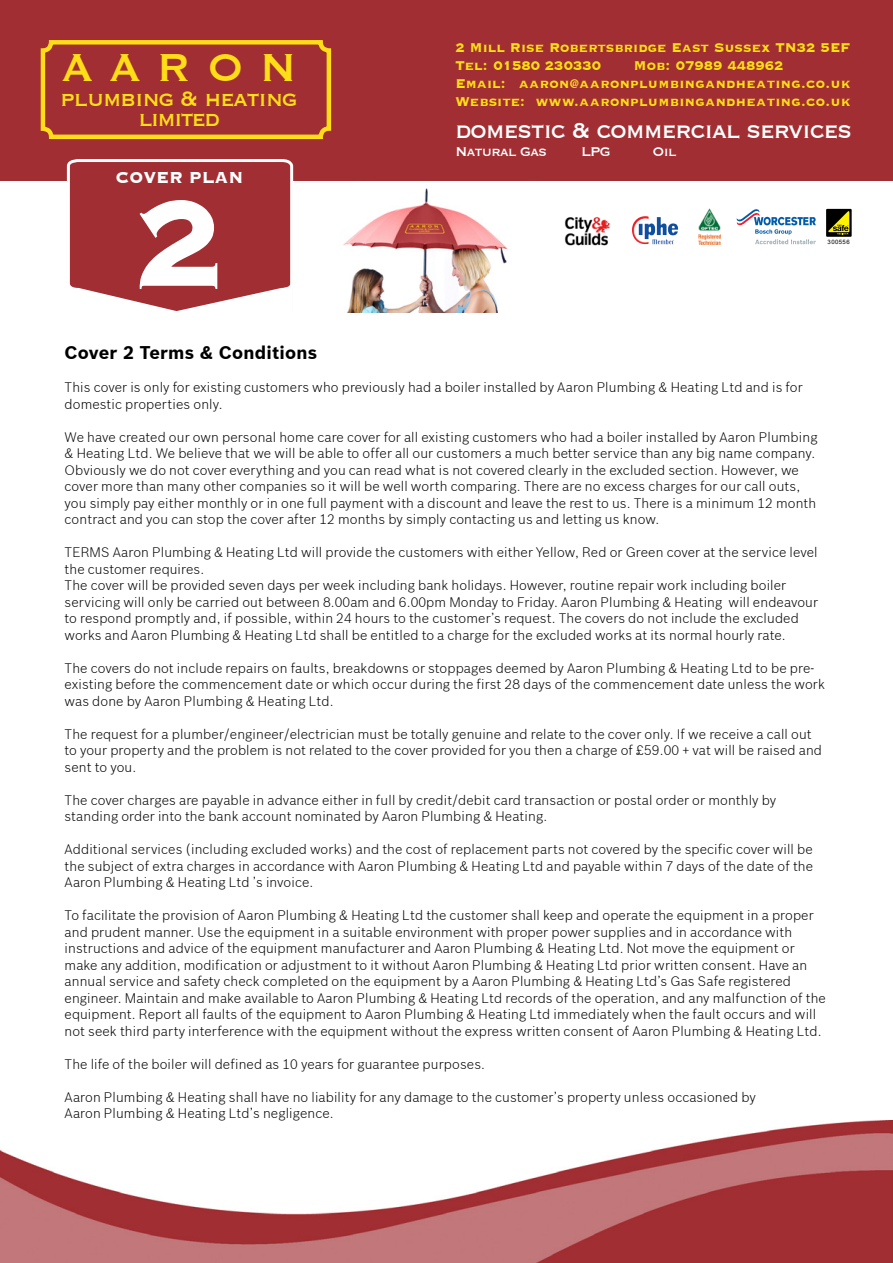
<style>
.page{position:relative;width:893px;height:1263px;background:#fff}
.page>*{position:absolute;margin:0;border:0;box-sizing:border-box;transform-origin:0 0}
.t1{font:700 161.1px "Copperplate";color:#fff;scale:.93 1}
.t2{font:50.7px "Copperplate";letter-spacing:.34em;color:#ffde17;scale:.93 1}
.t3{font:28.5px "Copperplate";letter-spacing:-.04em;color:#fff;scale:.93 1}
.t4{font:27.45px/20.1px "Copperplate";letter-spacing:-.04em;color:#ffde17;text-align:center;scale:.93 1}
.t5{font:700 20.7px "Copperplate";color:#fff;scale:.93 1}
.t6{font:700 18px "Bosch Sans";letter-spacing:.01em;color:#000}
.t7{font:700 16.5px "Copperplate";letter-spacing:.02em;color:#ffde17;scale:.93 1}
.t8{font:700 16.5px "Copperplate";color:#ffde17;scale:.93 1}
.t9{font:16.5px "Copperplate";letter-spacing:-.04em;color:#fff;scale:.93 1}
.t10{font:300 13.5px/16.5px "Bosch Sans";letter-spacing:.01em;color:#000}
.t11{font:6px "Arial";letter-spacing:.07em;color:#000}
</style>
<div class="page">
<img style="left:0;top:1121px;width:893px;height:142px">
<div style="left:0;top:0;width:893px;height:181px;background:#a12e32"></div>
<div style="left:41px;top:40px;width:290px;height:99px;border:4px solid #ffde17;border-radius:8px"></div>
<svg style="left:66px;top:159px;width:228px;height:152px"></svg>
<img style="left:292px;top:183px;width:216px;height:130px">
<div style="left:826px;top:209px;width:26px;height:28px;background:linear-gradient(to right,#000,#000)"></div>
<svg style="left:828px;top:211px;width:21px;height:24px"></svg>
<svg style="left:737px;top:209px;width:79px;height:35px"></svg>
<img style="left:632px;top:216px;width:13px;height:17px">
<img style="left:564px;top:217px;width:46px;height:29px">
<img style="left:698px;top:208px;width:22px;height:36px">
<p class="t2" style="left:62px;top:35px;width:254px">AARON</p>
<p class="t4" style="left:61px;top:86px;width:256px">plumbing &amp; heating limited</p>
<p class="t5" style="left:116px;top:164px;width:139px">COVER PLAN</p>
<p class="t1" style="left:134px;top:139px;width:100px">2</p>
<p class="t8" style="left:455px;top:37px;width:426px">2 Mill Rise Robertsbridge East Sussex TN32 5EF</p>
<p class="t8" style="left:455px;top:55px;width:158px">Tel: 01580 230330</p>
<p class="t8" style="left:634px;top:55px;width:162px">Mob: 07989 448962</p>
<p class="t7" style="left:455px;top:73px;width:426px">Email: aaron@aaronplumbingandheating.co.uk</p>
<p class="t7" style="left:455px;top:91px;width:426px">Website: www.aaronplumbingandheating.co.uk</p>
<p class="t3" style="left:455px;top:112px;width:428px">domestic &amp; commercial services</p>
<p class="t9" style="left:455px;top:140px;width:100px">Natural Gas</p>
<p class="t9" style="left:581px;top:140px;width:33px">LPG</p>
<p class="t9" style="left:652px;top:140px;width:28px">Oil</p>
<p class="t11" style="left:827px;top:238px;width:24px">300556</p>
<p class="t6" style="left:65px;top:341px;width:254px">Cover 2 Terms &amp; Conditions</p>
<p class="t10" style="left:65px;top:379px;width:740px">This cover is only for existing customers who previously had a boiler installed by Aaron Plumbing &amp; Heating Ltd and is for domestic properties only.</p>
<p class="t10" style="left:65px;top:428px;width:754px">We have created our own personal home care cover for all existing customers who had a boiler installed by Aaron Plumbing &amp; Heating Ltd. We believe that we will be able to offer all our customers a much better service than any big name company.<br>Obviously we do not cover everything and you can read what is not covered clearly in the excluded section. However, we cover more than many other companies so it will be well worth comparing. There are no excess charges for our call outs, you simply pay either monthly or in one full payment with a discount and leave the rest to us. There is a minimum 12 month contract and you can stop the cover after 12 months by simply contacting us and letting us know.</p>
<p class="t10" style="left:65px;top:544px;width:754px">TERMS Aaron Plumbing &amp; Heating Ltd will provide the customers with either Yellow, Red or Green cover at the service level the customer requires.</p>
<p class="t10" style="left:65px;top:577px;width:755px">The cover will be provided seven days per week including bank holidays. However, routine repair work including boiler servicing will only be carried out between 8.00am and 6.00pm Monday to Friday. Aaron Plumbing &amp; Heating will endeavour to respond promptly and, if possible, within 24 hours to the customer’s request. The covers do not include the excluded works and Aaron Plumbing &amp; Heating Ltd shall be entitled to a charge for the excluded works at its normal hourly rate.</p>
<p class="t10" style="left:65px;top:659px;width:762px">The covers do not include repairs on faults, breakdowns or stoppages deemed by Aaron Plumbing &amp; Heating Ltd to be pre&shy;existing before the commencement date or which occur during the first 28 days of the commencement date unless the work was done by Aaron Plumbing &amp; Heating Ltd.</p>
<p class="t10" style="left:65px;top:725px;width:759px">The request for a plumber/engineer/electrician must be totally genuine and relate to the cover only. If we receive a call out to your property and the problem is not related to the cover provided for you then a charge of £59.00 + vat will be raised and sent to you.</p>
<p class="t10" style="left:65px;top:791px;width:713px">The cover charges are payable in advance either in full by credit/debit card transaction or postal order or monthly by standing order into the bank account nominated by Aaron Plumbing &amp; Heating.</p>
<p class="t10" style="left:65px;top:841px;width:750px;text-align:justify">Additional services (including excluded works) and the cost of replacement parts not covered by the specific cover will be the subject of extra charges in accordance with Aaron Plumbing &amp; Heating Ltd and payable within 7 days of the date of the Aaron Plumbing &amp; Heating Ltd ’s invoice.</p>
<p class="t10" style="left:65px;top:907px;width:763px">To facilitate the provision of Aaron Plumbing &amp; Heating Ltd the customer shall keep and operate the equipment in a proper and prudent manner. Use the equipment in a suitable environment with proper power supplies and in accordance with instructions and advice of the equipment manufacturer and Aaron Plumbing &amp; Heating Ltd. Not move the equipment or make any addition, modification or adjustment to it without Aaron Plumbing &amp; Heating Ltd prior written consent. Have an annual service and safety check completed on the equipment by a Aaron Plumbing &amp; Heating Ltd’s Gas Safe registered engineer. Maintain and make available to Aaron Plumbing &amp; Heating Ltd records of the operation, and any malfunction of the equipment. Report all faults of the equipment to Aaron Plumbing &amp; Heating Ltd immediately when the fault occurs and will not seek third party interference with the equipment without the express written consent of Aaron Plumbing &amp; Heating Ltd.</p>
<p class="t10" style="left:65px;top:1055px;width:422px">The life of the boiler will defined as 10 years for guarantee purposes.</p>
<p class="t10" style="left:65px;top:1088px;width:693px">Aaron Plumbing &amp; Heating shall have no liability for any damage to the customer’s property unless occasioned by<br>Aaron Plumbing &amp; Heating Ltd’s negligence.</p>
</div>
